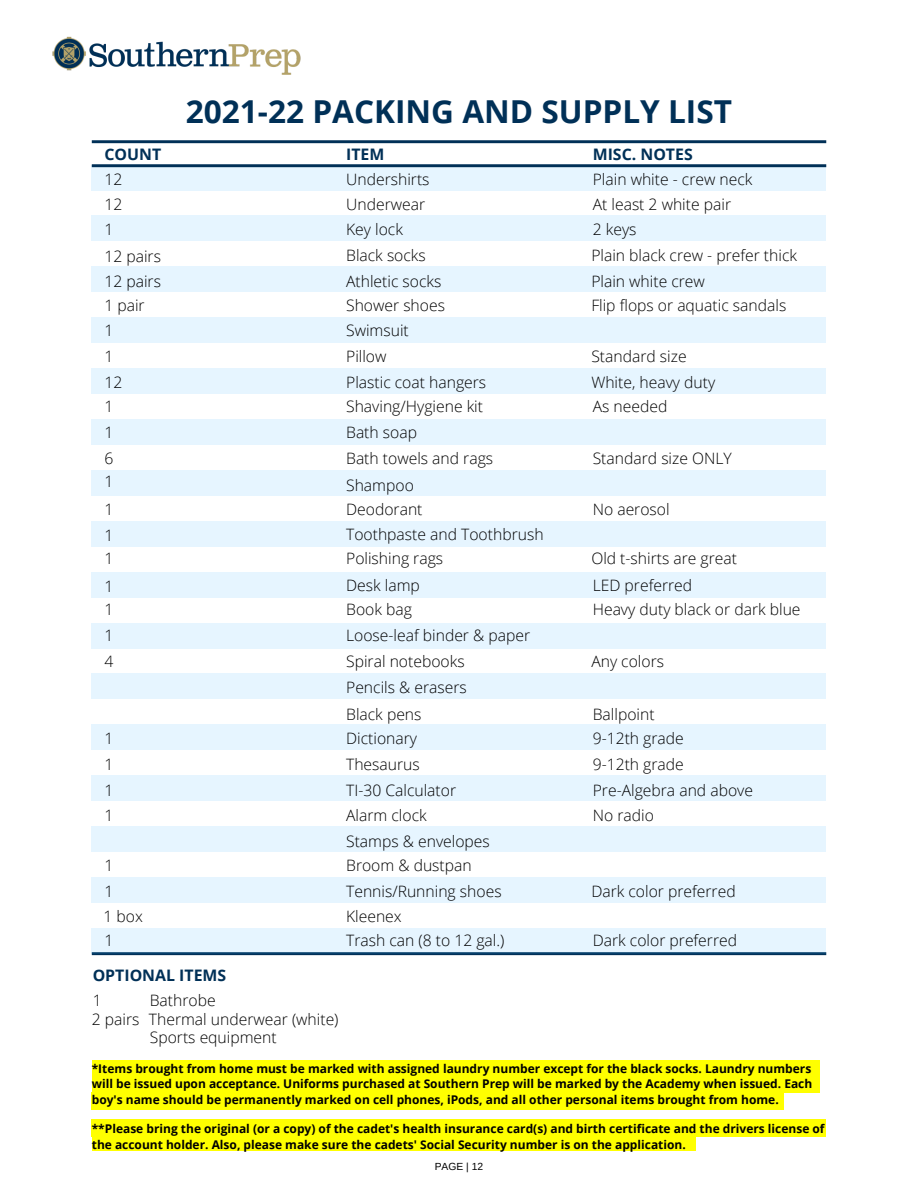
<style>
.page{position:relative;width:918px;height:1188px;background:#fff}
.page>*{position:absolute;margin:0;border:0;box-sizing:border-box;transform-origin:0 0}
.t1{font:700 31.65px "Open Sans";color:#003057}
.t2{font:700 15.9px "Open Sans";color:#003057}
.t3{font:300 15.75px "Open Sans";color:#000}
.t4{font:700 12px/15.8px "Open Sans";color:#000;text-align:justify}
.t5{font:10.35px "Arimo";color:#000}
</style>
<div class="page">
<img style="left:52px;top:36px;width:249px;height:39px">
<div style="left:92px;top:165px;width:734px;height:25px;background:#e6f5ff"></div>
<svg style="left:92px;top:140px;width:734px;height:3px;background:#154165"></svg>
<svg style="left:92px;top:164px;width:734px;height:3px;background:#154165"></svg>
<div style="left:92px;top:216px;width:734px;height:25px;background:#e6f5ff"></div>
<div style="left:92px;top:267px;width:734px;height:25px;background:#e6f5ff"></div>
<svg style="left:92px;top:954px;width:734px;height:1px"></svg>
<div style="left:92px;top:725px;width:734px;height:25px;background:#e6f5ff"></div>
<div style="left:92px;top:317px;width:734px;height:26px;background:#e6f5ff"></div>
<div style="left:92px;top:368px;width:734px;height:26px;background:#e6f5ff"></div>
<div style="left:92px;top:419px;width:734px;height:26px;background:#e6f5ff"></div>
<div style="left:92px;top:470px;width:734px;height:26px;background:#e6f5ff"></div>
<div style="left:92px;top:521px;width:734px;height:25px;background:#e6f5ff"></div>
<div style="left:92px;top:572px;width:734px;height:25px;background:#e6f5ff"></div>
<div style="left:92px;top:623px;width:734px;height:25px;background:#e6f5ff"></div>
<div style="left:92px;top:674px;width:734px;height:25px;background:#e6f5ff"></div>
<div style="left:92px;top:775px;width:734px;height:26px;background:#e6f5ff"></div>
<div style="left:92px;top:826px;width:734px;height:26px;background:#e6f5ff"></div>
<div style="left:92px;top:877px;width:734px;height:26px;background:#e6f5ff"></div>
<div style="left:92px;top:928px;width:734px;height:26px;background:#e6f5ff"></div>
<div style="left:92px;top:1061px;width:727px;height:17px;background:#ff0"></div>
<div style="left:92px;top:1075px;width:727px;height:17px;background:#ff0"></div>
<div style="left:92px;top:1092px;width:692px;height:17px;background:#ff0"></div>
<div style="left:92px;top:1119px;width:734px;height:18px;background:#ff0"></div>
<div style="left:92px;top:1134px;width:604px;height:17px;background:#ff0"></div>
<p class="t1" style="left:186px;top:90px;width:548px">2021-22 PACKING AND SUPPLY LIST</p>
<p class="t2" style="left:104px;top:143px;width:58px">COUNT</p>
<p class="t2" style="left:346px;top:143px;width:40px">ITEM</p>
<p class="t2" style="left:593px;top:143px;width:101px">MISC. NOTES</p>
<p class="t3" style="left:104px;top:168px;width:19px">12</p>
<p class="t3" style="left:104px;top:193px;width:19px">12</p>
<p class="t3" style="left:104px;top:218px;width:10px">1</p>
<p class="t3" style="left:104px;top:245px;width:58px">12 pairs</p>
<p class="t3" style="left:104px;top:270px;width:58px">12 pairs</p>
<p class="t3" style="left:104px;top:294px;width:42px">1 pair</p>
<p class="t3" style="left:104px;top:320px;width:10px">1</p>
<p class="t3" style="left:104px;top:345px;width:10px">1</p>
<p class="t3" style="left:104px;top:371px;width:19px">12</p>
<p class="t3" style="left:104px;top:396px;width:10px">1</p>
<p class="t3" style="left:104px;top:421px;width:10px">1</p>
<p class="t3" style="left:104px;top:447px;width:10px">6</p>
<p class="t3" style="left:104px;top:470px;width:10px">1</p>
<p class="t3" style="left:104px;top:498px;width:10px">1</p>
<p class="t3" style="left:104px;top:525px;width:10px">1</p>
<p class="t3" style="left:104px;top:547px;width:10px">1</p>
<p class="t3" style="left:104px;top:575px;width:10px">1</p>
<p class="t3" style="left:104px;top:598px;width:10px">1</p>
<p class="t3" style="left:104px;top:624px;width:10px">1</p>
<p class="t3" style="left:104px;top:650px;width:10px">4</p>
<p class="t3" style="left:346px;top:168px;width:85px">Undershirts</p>
<p class="t3" style="left:346px;top:193px;width:81px">Underwear</p>
<p class="t3" style="left:346px;top:218px;width:58px">Key lock</p>
<p class="t3" style="left:346px;top:245px;width:81px">Black socks</p>
<p class="t3" style="left:346px;top:270px;width:97px">Athletic socks</p>
<p class="t3" style="left:346px;top:294px;width:100px">Shower shoes</p>
<p class="t3" style="left:346px;top:320px;width:64px">Swimsuit</p>
<p class="t3" style="left:346px;top:345px;width:42px">Pillow</p>
<p class="t3" style="left:346px;top:371px;width:142px">Plastic coat hangers</p>
<p class="t3" style="left:346px;top:396px;width:138px">Shaving/Hygiene kit</p>
<p class="t3" style="left:346px;top:421px;width:72px">Bath soap</p>
<p class="t3" style="left:346px;top:447px;width:149px">Bath towels and rags</p>
<p class="t3" style="left:346px;top:474px;width:69px">Shampoo</p>
<p class="t3" style="left:346px;top:498px;width:78px">Deodorant</p>
<p class="t3" style="left:346px;top:523px;width:199px">Toothpaste and Toothbrush</p>
<p class="t3" style="left:346px;top:547px;width:99px">Polishing rags</p>
<p class="t3" style="left:346px;top:574px;width:75px">Desk lamp</p>
<p class="t3" style="left:346px;top:598px;width:67px">Book bag</p>
<p class="t3" style="left:346px;top:624px;width:186px">Loose-leaf binder &amp; paper</p>
<p class="t3" style="left:346px;top:650px;width:120px">Spiral notebooks</p>
<p class="t3" style="left:346px;top:676px;width:122px">Pencils &amp; erasers</p>
<p class="t3" style="left:346px;top:703px;width:77px">Black pens</p>
<p class="t3" style="left:346px;top:727px;width:72px">Dictionary</p>
<p class="t3" style="left:346px;top:753px;width:75px">Thesaurus</p>
<p class="t3" style="left:346px;top:779px;width:112px">TI-30 Calculator</p>
<p class="t3" style="left:346px;top:804px;width:82px">Alarm clock</p>
<p class="t3" style="left:346px;top:831px;width:145px">Stamps &amp; envelopes</p>
<p class="t3" style="left:346px;top:854px;width:127px">Broom &amp; dustpan</p>
<p class="t3" style="left:346px;top:880px;width:157px">Tennis/Running shoes</p>
<p class="t3" style="left:346px;top:906px;width:57px">Kleenex</p>
<p class="t3" style="left:346px;top:929px;width:160px">Trash can (8 to 12 gal.)</p>
<p class="t3" style="left:593px;top:168px;width:161px">Plain white - crew neck</p>
<p class="t3" style="left:593px;top:193px;width:140px">At least 2 white pair</p>
<p class="t3" style="left:593px;top:218px;width:45px">2 keys</p>
<p class="t3" style="left:591px;top:245px;width:207px">Plain black crew - prefer thick</p>
<p class="t3" style="left:591px;top:270px;width:115px">Plain white crew</p>
<p class="t3" style="left:591px;top:294px;width:196px">Flip flops or aquatic sandals</p>
<p class="t3" style="left:591px;top:345px;width:97px">Standard size</p>
<p class="t3" style="left:591px;top:371px;width:125px">White, heavy duty</p>
<p class="t3" style="left:593px;top:396px;width:76px">As needed</p>
<p class="t3" style="left:593px;top:447px;width:141px">Standard size ONLY</p>
<p class="t3" style="left:593px;top:498px;width:78px">No aerosol</p>
<p class="t3" style="left:591px;top:547px;width:147px">Old t-shirts are great</p>
<p class="t3" style="left:593px;top:574px;width:101px">LED preferred</p>
<p class="t3" style="left:593px;top:598px;width:209px">Heavy duty black or dark blue</p>
<p class="t3" style="left:591px;top:650px;width:74px">Any colors</p>
<p class="t3" style="left:593px;top:703px;width:63px">Ballpoint</p>
<p class="t3" style="left:593px;top:727px;width:93px">9-12th grade</p>
<p class="t3" style="left:593px;top:753px;width:93px">9-12th grade</p>
<p class="t3" style="left:593px;top:804px;width:63px">No radio</p>
<p class="t3" style="left:104px;top:727px;width:10px">1</p>
<p class="t3" style="left:104px;top:753px;width:10px">1</p>
<p class="t3" style="left:104px;top:779px;width:10px">1</p>
<p class="t3" style="left:104px;top:804px;width:10px">1</p>
<p class="t3" style="left:104px;top:854px;width:10px">1</p>
<p class="t3" style="left:104px;top:880px;width:10px">1</p>
<p class="t3" style="left:104px;top:906px;width:41px">1 box</p>
<p class="t3" style="left:104px;top:929px;width:10px">1</p>
<p class="t3" style="left:593px;top:779px;width:162px">Pre-Algebra and above</p>
<p class="t3" style="left:591px;top:880px;width:146px">Dark color preferred</p>
<p class="t3" style="left:593px;top:929px;width:146px">Dark color preferred</p>
<p class="t2" style="left:93px;top:964px;width:135px">OPTIONAL ITEMS</p>
<p class="t3" style="left:93px;top:989px;width:10px">1</p>
<p class="t3" style="left:150px;top:989px;width:67px">Bathrobe</p>
<p class="t3" style="left:92px;top:1008px;width:49px">2 pairs</p>
<p class="t3" style="left:149px;top:1008px;width:191px">Thermal underwear (white)</p>
<p class="t3" style="left:150px;top:1027px;width:128px">Sports equipment</p>
<p class="t4" style="left:92px;top:1060px;width:722px">*Items brought from home must be marked with assigned laundry number except for the black socks. Laundry numbers will be issued upon acceptance. Uniforms purchased at Southern Prep will be marked by the Academy when issued. Each boy's name should be permanently marked on cell phones, iPods, and all other personal items brought from home.</p>
<p class="t4" style="left:92px;top:1120px;width:734px">**Please bring the original (or a copy) of the cadet's health insurance card(s) and birth certificate and the drivers license of the account holder. Also, please make sure the cadets' Social Security number is on the application.</p>
<p class="t5" style="left:435px;top:1161px;width:50px">PAGE | 12</p>
</div>
